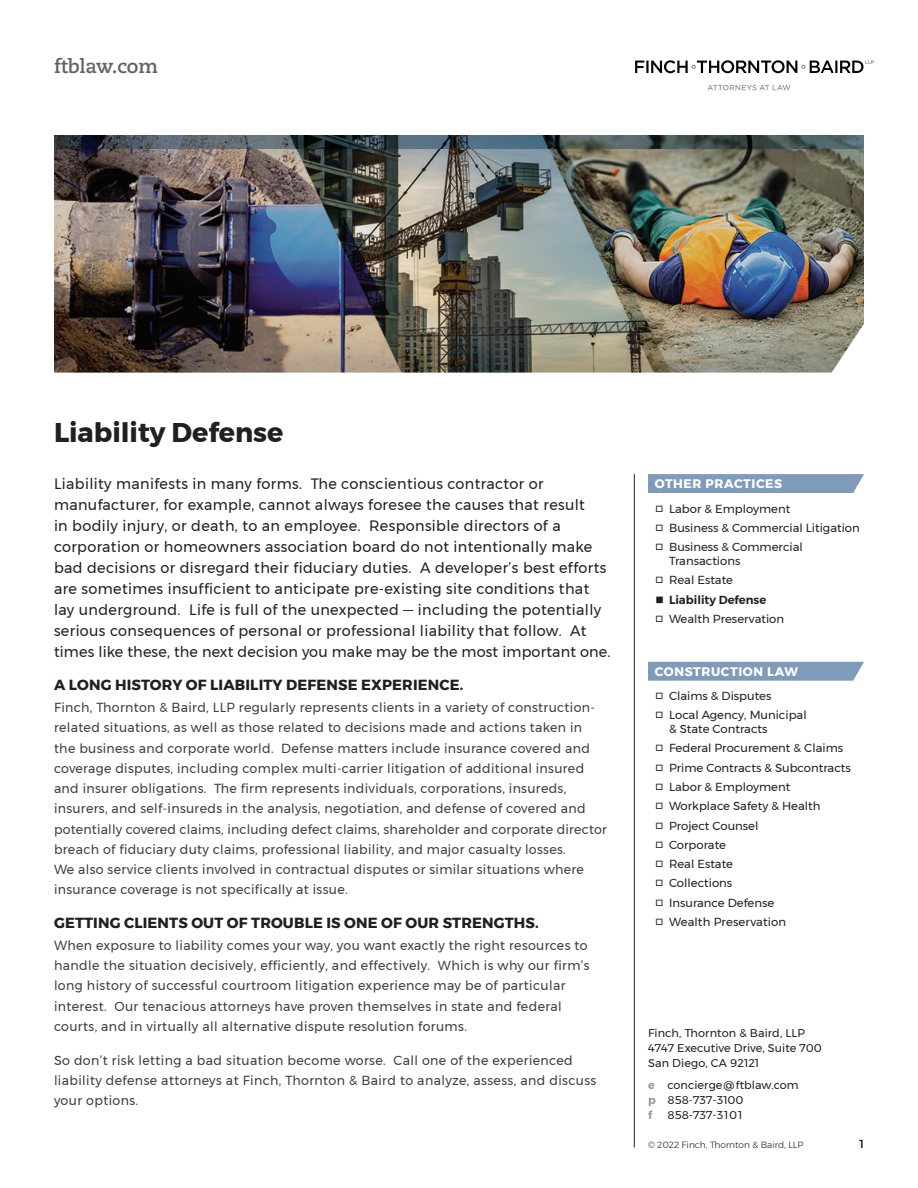
<style>
.page{position:relative;width:918px;height:1188px;background:#fff}
.page>*{position:absolute;margin:0;border:0;box-sizing:border-box;transform-origin:0 0}
.t1{font:700 27px "Montserrat";color:#231f20}
.t2{font:700 19.5px "Caecilia";letter-spacing:-.01em;color:#636366}
.t3{font:15px/21px "Montserrat";letter-spacing:.025em;color:#231f20;scale:.96 1}
.t4{font:700 14.7px "Montserrat";letter-spacing:.01em;color:#231f20}
.t5{font:13.2px/20.2px "Montserrat";letter-spacing:.025em;color:#3e3e3f;scale:.96 1}
.t6{font:700 12.3px "Montserrat";letter-spacing:.05em;color:#fff}
.t7{font:11.7px/14px "Montserrat";color:#231f20}
.t8{font:600 11.7px "Montserrat";color:#231f20}
.t9{font:500 11.7px "Montserrat";color:#231f20}
.t10{font:11.25px/15px "Montserrat";letter-spacing:.005em;color:#231f20}
.t11{font:300 9px "Montserrat";color:#231f20}
.s1{font-weight:600;color:#939598}
</style>
<div class="page">
<hr style="left:634px;top:474px;width:1px;height:674px;background:#231f20">
<svg style="left:648px;top:474px;width:216px;height:19px;background:#819ebc"></svg>
<svg style="left:648px;top:662px;width:216px;height:19px;background:#839fbc"></svg>
<img style="left:54px;top:148px;width:810px;height:225px">
<img style="left:54px;top:135px;width:810px;height:13px">
<svg style="left:707px;top:85px;width:84px;height:5px"></svg>
<svg style="left:635px;top:60px;width:239px;height:13px"></svg>
<h2 class="t2" style="left:54px;top:55px;width:105px">ftblaw.com</h2>
<h1 class="t1" style="left:54px;top:411px;width:231px">Liability Defense</h1>
<p class="t3" style="left:54px;top:473px;width:581px">Liability manifests in many forms. The conscientious contractor or manufacturer, for example, cannot always foresee the causes that result<br>in bodily injury, or death, to an employee. Responsible directors of a corporation or homeowners association board do not intentionally make bad decisions or disregard their fiduciary duties. A developer’s best efforts are sometimes insufficient to anticipate pre-existing site conditions that lay underground. Life is full of the unexpected — including the potentially serious consequences of personal or professional liability that follow. At times like these, the next decision you make may be the most important one.</p>
<p class="t4" style="left:54px;top:673px;width:411px">A LONG HISTORY OF LIABILITY DEFENSE EXPERIENCE.</p>
<p class="t5" style="left:54px;top:697px;width:578px">Finch, Thornton &amp; Baird, LLP regularly represents clients in a variety of construction&shy;related situations, as well as those related to decisions made and actions taken in<br>the business and corporate world. Defense matters include insurance covered and coverage disputes, including complex multi-carrier litigation of additional insured and insurer obligations. The firm represents individuals, corporations, insureds, insurers, and self-insureds in the analysis, negotiation, and defense of covered and potentially covered claims, including defect claims, shareholder and corporate director breach of fiduciary duty claims, professional liability, and major casualty losses.<br>We also service clients involved in contractual disputes or similar situations where insurance coverage is not specifically at issue.</p>
<p class="t4" style="left:54px;top:911px;width:486px">GETTING CLIENTS OUT OF TROUBLE IS ONE OF OUR STRENGTHS.</p>
<p class="t5" style="left:54px;top:935px;width:560px">When exposure to liability comes your way, you want exactly the right resources to handle the situation decisively, efficiently, and effectively. Which is why our firm’s long history of successful courtroom litigation experience may be of particular interest. Our tenacious attorneys have proven themselves in state and federal courts, and in virtually all alternative dispute resolution forums.</p>
<p class="t5" style="left:54px;top:1050px;width:566px">So don’t risk letting a bad situation become worse. Call one of the experienced liability defense attorneys at Finch, Thornton &amp; Baird to analyze, assess, and discuss your options.</p>
<p class="t6" style="left:655px;top:474px;width:129px">OTHER PRACTICES</p>
<p class="t7" style="left:656px;top:501px;width:136px">□ Labor &amp; Employment</p>
<p class="t7" style="left:656px;top:521px;width:206px">□ Business &amp; Commercial Litigation</p>
<p class="t7" style="left:669px;top:540px;width:135px;text-indent:-14px">□ Business &amp; Commercial<br>Transactions</p>
<p class="t7" style="left:656px;top:573px;width:79px">□ Real Estate</p>
<p class="t8" style="left:656px;top:590px;width:112px">■ Liability Defense</p>
<p class="t7" style="left:656px;top:612px;width:130px">□ Wealth Preservation</p>
<p class="t6" style="left:655px;top:661px;width:145px">CONSTRUCTION LAW</p>
<p class="t7" style="left:656px;top:689px;width:117px">□ Claims &amp; Disputes</p>
<p class="t7" style="left:669px;top:708px;width:139px;text-indent:-14px">□ Local Agency, Municipal &amp; State Contracts</p>
<p class="t7" style="left:656px;top:741px;width:189px">□ Federal Procurement &amp; Claims</p>
<p class="t7" style="left:656px;top:760px;width:197px">□ Prime Contracts &amp; Subcontracts</p>
<p class="t7" style="left:656px;top:780px;width:136px">□ Labor &amp; Employment</p>
<p class="t7" style="left:656px;top:799px;width:166px">□ Workplace Safety &amp; Health</p>
<p class="t7" style="left:656px;top:818px;width:104px">□ Project Counsel</p>
<p class="t7" style="left:656px;top:838px;width:72px">□ Corporate</p>
<p class="t7" style="left:656px;top:857px;width:79px">□ Real Estate</p>
<p class="t7" style="left:656px;top:876px;width:78px">□ Collections</p>
<p class="t7" style="left:656px;top:895px;width:120px">□ Insurance Defense</p>
<p class="t7" style="left:656px;top:915px;width:132px">□ Wealth Preservation</p>
<p class="t10" style="left:648px;top:1026px;width:175px">Finch, Thornton &amp; Baird, LLP<br>4747 Executive Drive, Suite 700<br>San Diego, CA 92121</p>
<p class="t10" style="left:648px;top:1077px;width:152px"><span class="s1">e</span> concierge@ftblaw.com <span class="s1">p</span> 858-737-3100<br><span class="s1">f</span></p>
<p class="t10" style="left:667px;top:1107px;width:76px">858-737-3101</p>
<p class="t11" style="left:648px;top:1138px;width:157px">© 2022 Finch, Thornton &amp; Baird, LLP</p>
<p class="t9" style="left:860px;top:1134px;width:6px">1</p>
</div>
